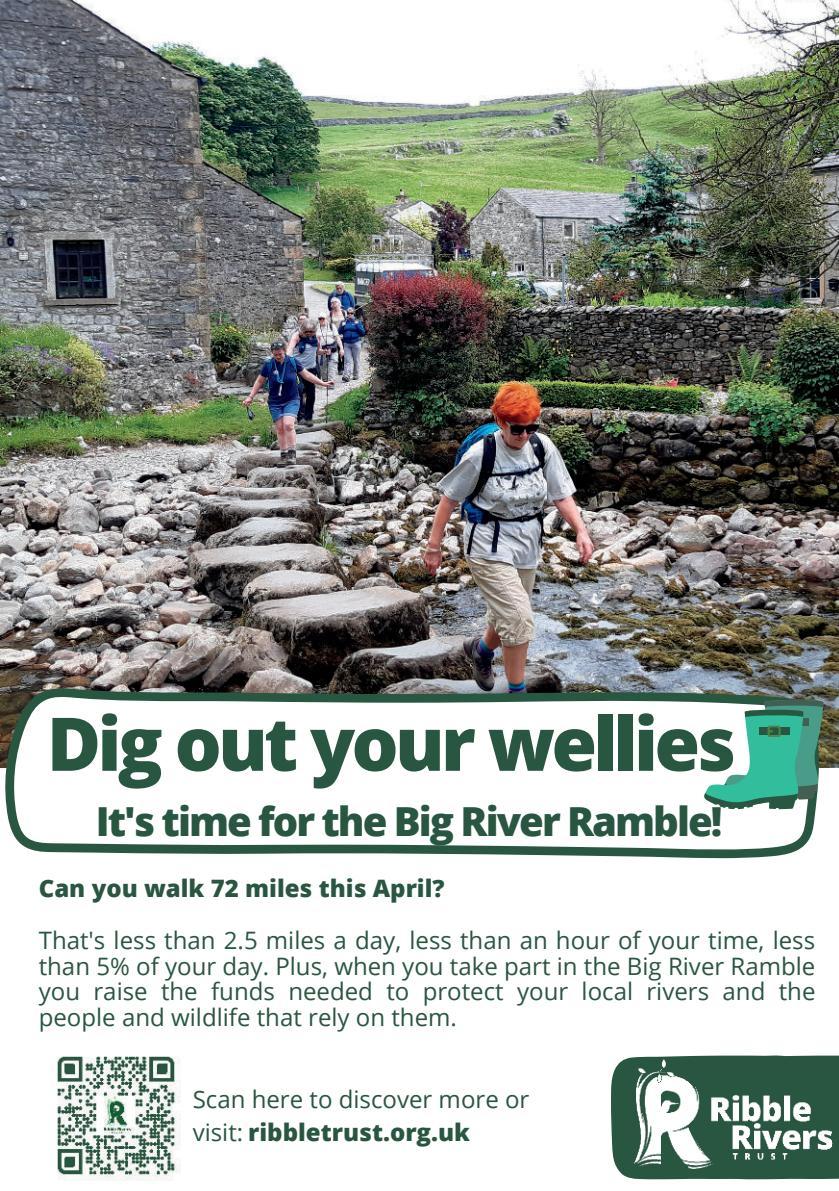
<style>
.page{position:relative;width:839px;height:1191px;background:#fff}
.page>*{position:absolute;margin:0;border:0;box-sizing:border-box;transform-origin:0 0}
.t1{font:800 74px "Open Sans";letter-spacing:-.05em;color:#295641}
.t2{font:800 40px "Open Sans";letter-spacing:-.05em;color:#295641}
.t3{font:24px/25.6px "Open Sans";color:#295641}
.t4{font:800 24px "Open Sans";color:#295641}
.s1{font-weight:800}
</style>
<div class="page">
<img style="left:0;top:0;width:838px;height:767px">
<svg style="left:2px;top:687px;width:818px;height:171px"></svg>
<svg style="left:704px;top:699px;width:119px;height:110px"></svg>
<img style="left:57px;top:1056px;width:124px;height:124px">
<svg style="left:611px;top:1055px;width:227px;height:125px;background:#456c5a"></svg>
<img style="left:632px;top:1060px;width:200px;height:111px">
<h1 class="t1" style="left:47px;top:688px;width:690px">Dig out your wellies</h1>
<h2 class="t2" style="left:96px;top:791px;width:628px">It's time for the Big River Ramble!</h2>
<p class="t4" style="left:39px;top:870px;width:407px">Can you walk 72 miles this April?</p>
<p class="t3" style="left:39px;top:927px;width:778px;text-align:justify">That's less than 2.5 miles a day, less than an hour of your time, less than 5% of your day. Plus, when you take part in the Big River Ramble you raise the funds needed to protect your local rivers and the people and wildlife that rely on them.</p>
<p class="t3" style="left:193px;top:1082px;width:338px;line-height:33px">Scan here to discover more or visit: <span class="s1">ribbletrust.org.uk</span></p>
</div>
